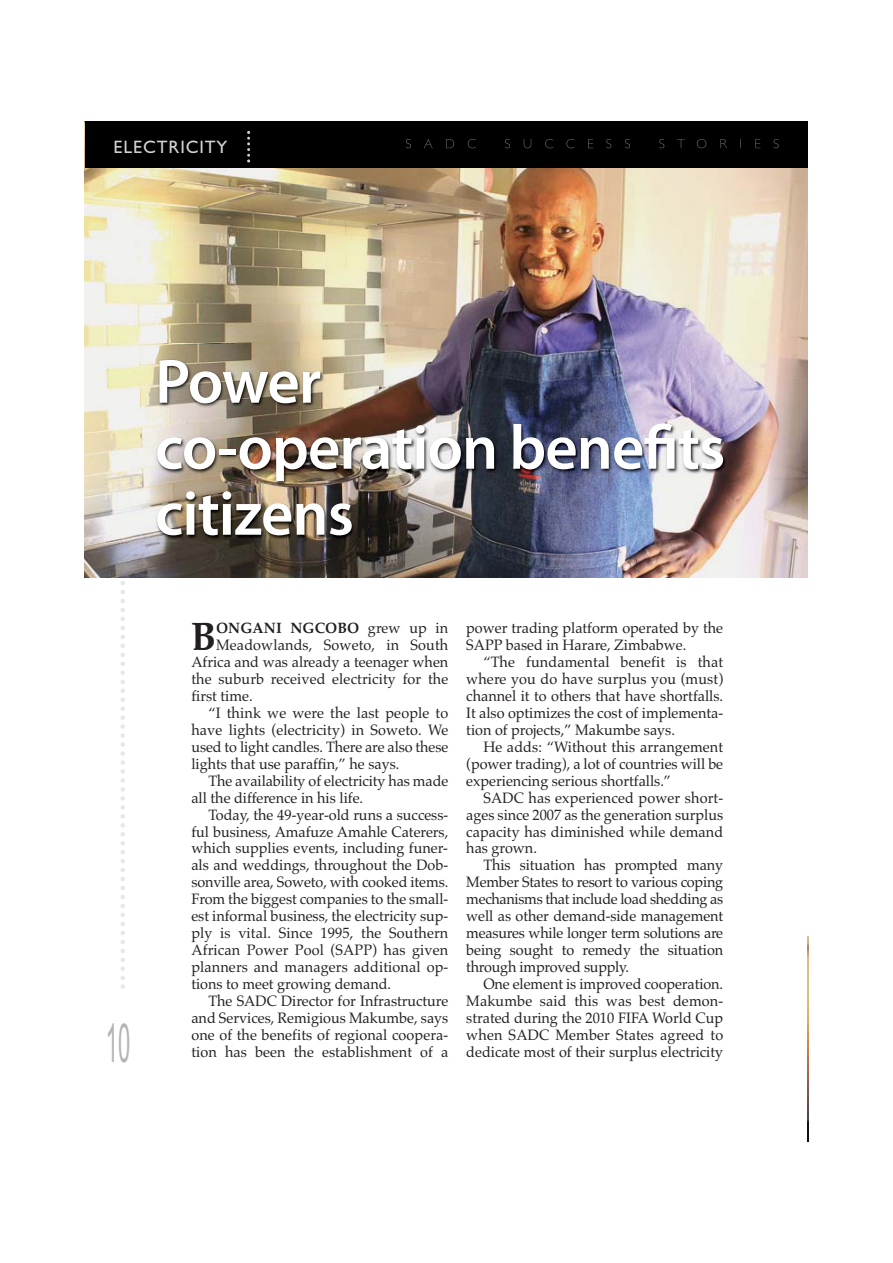
<style>
.page{position:relative;width:893px;height:1263px;background:#fff}
.page>*{position:absolute;margin:0;border:0;box-sizing:border-box;transform-origin:0 0}
.t1{font:600 63px/66px "Myriad Pro";letter-spacing:-.015em;color:#fff}
.t2{font:54px "Arial Narrow";color:#b2b4b6;scale:.5 1}
.t3{font:700 39.75px "Palatino";color:#231f20;scale:.96 1}
.t4{font:18px "Gill Sans";letter-spacing:.05em;color:#d1d3d4}
.t5{font:15px/17px "Palatino";color:#231f20;text-align:justify;scale:.96 1}
.t6{font:700 15px "Palatino";letter-spacing:.01em;color:#231f20;scale:.96 1}
.s1{font-weight:400}
</style>
<div class="page">
<img style="left:807px;top:936px;width:1px;height:206px">
<svg style="left:121px;top:577px;width:4px;height:412px"></svg>
<img style="left:85px;top:168px;width:722px;height:409px">
<img style="left:131px;top:343px;width:669px;height:235px">
<div style="left:85px;top:121px;width:722px;height:47px;background:#000"></div>
<svg style="left:247px;top:131px;width:3px;height:31px"></svg>
<svg style="left:406px;top:139px;width:258px;height:9px"></svg>
<p class="t4" style="left:114px;top:140px;width:115px">ELECTRICITY</p>
<h1 class="t1" style="left:155px;top:354px;width:571px">Power<br>co-operation benefits citizens</h1>
<h2 class="t2" style="left:106px;top:1012px;width:51px">10</h2>
<h3 class="t3" style="left:191px;top:621px;width:28px">B</h3>
<p class="t6" style="left:216px;top:622px;width:243px">ONGANI NGCOBO <span class="s1">grew up in</span></p>
<p class="t5" style="left:216px;top:638px;width:243px">Meadowlands, Soweto, in South</p>
<p class="t5" style="left:191px;top:655px;width:269px">Africa and was already a teenager when</p>
<p class="t5" style="left:191px;top:672px;width:269px">the suburb received electricity for the</p>
<p class="t5" style="left:191px;top:689px;width:65px">first time.</p>
<p class="t5" style="left:208px;top:706px;width:251px">“I think we were the last people to</p>
<p class="t5" style="left:191px;top:723px;width:269px">have lights (electricity) in Soweto. We</p>
<p class="t5" style="left:191px;top:740px;width:269px">used to light candles. There are also these</p>
<p class="t5" style="left:191px;top:757px;width:218px">lights that use paraffin,” he says.</p>
<p class="t5" style="left:208px;top:774px;width:251px">The availability of electricity has made</p>
<p class="t5" style="left:191px;top:791px;width:180px">all the difference in his life.</p>
<p class="t5" style="left:208px;top:808px;width:251px">Today, the 49-year-old runs a success-</p>
<p class="t5" style="left:191px;top:825px;width:269px">ful business, Amafuze Amahle Caterers,</p>
<p class="t5" style="left:191px;top:842px;width:269px">which supplies events, including funer-</p>
<p class="t5" style="left:191px;top:859px;width:269px">als and weddings, throughout the Dob-</p>
<p class="t5" style="left:191px;top:876px;width:269px">sonville area, Soweto, with cooked items.</p>
<p class="t5" style="left:191px;top:892px;width:269px">From the biggest companies to the small-</p>
<p class="t5" style="left:191px;top:909px;width:269px">est informal business, the electricity sup-</p>
<p class="t5" style="left:191px;top:926px;width:269px">ply is vital. Since 1995, the Southern</p>
<p class="t5" style="left:191px;top:943px;width:269px">African Power Pool (SAPP) has given</p>
<p class="t5" style="left:191px;top:960px;width:269px">planners and managers additional op-</p>
<p class="t5" style="left:191px;top:977px;width:209px">tions to meet growing demand.</p>
<p class="t5" style="left:208px;top:994px;width:251px">The SADC Director for Infrastructure</p>
<p class="t5" style="left:191px;top:1011px;width:269px">and Services, Remigious Makumbe, says</p>
<p class="t5" style="left:191px;top:1028px;width:269px">one of the benefits of regional coopera-</p>
<p class="t5" style="left:191px;top:1045px;width:269px">tion has been the establishment of a</p>
<p class="t5" style="left:466px;top:621px;width:269px">power trading platform operated by the<br>SAPP based in Harare, Zimbabwe.</p>
<p class="t5" style="left:466px;top:655px;width:269px;text-indent:17px">“The fundamental benefit is that where you do have surplus you (must) channel it to others that have shortfalls.<br>It also optimizes the cost of implementa&shy;tion of projects,” Makumbe says.</p>
<p class="t5" style="left:466px;top:740px;width:269px;text-indent:17px">He adds: “Without this arrangement (power trading), a lot of countries will be experiencing serious shortfalls.”</p>
<p class="t5" style="left:466px;top:791px;width:269px;text-indent:17px">SADC has experienced power short&shy;ages since 2007 as the generation surplus capacity has diminished while demand has grown.</p>
<p class="t5" style="left:466px;top:859px;width:269px;text-indent:17px">This situation has prompted many Member States to resort to various coping mechanisms that include load shedding as well as other demand-side management measures while longer term solutions are being sought to remedy the situation through improved supply.</p>
<p class="t5" style="left:466px;top:977px;width:269px;text-indent:17px">One element is improved cooperation.<br>Makumbe said this was best demon&shy;strated during the 2010 FIFA World Cup when SADC Member States agreed to dedicate most of their surplus electricity</p>
</div>
